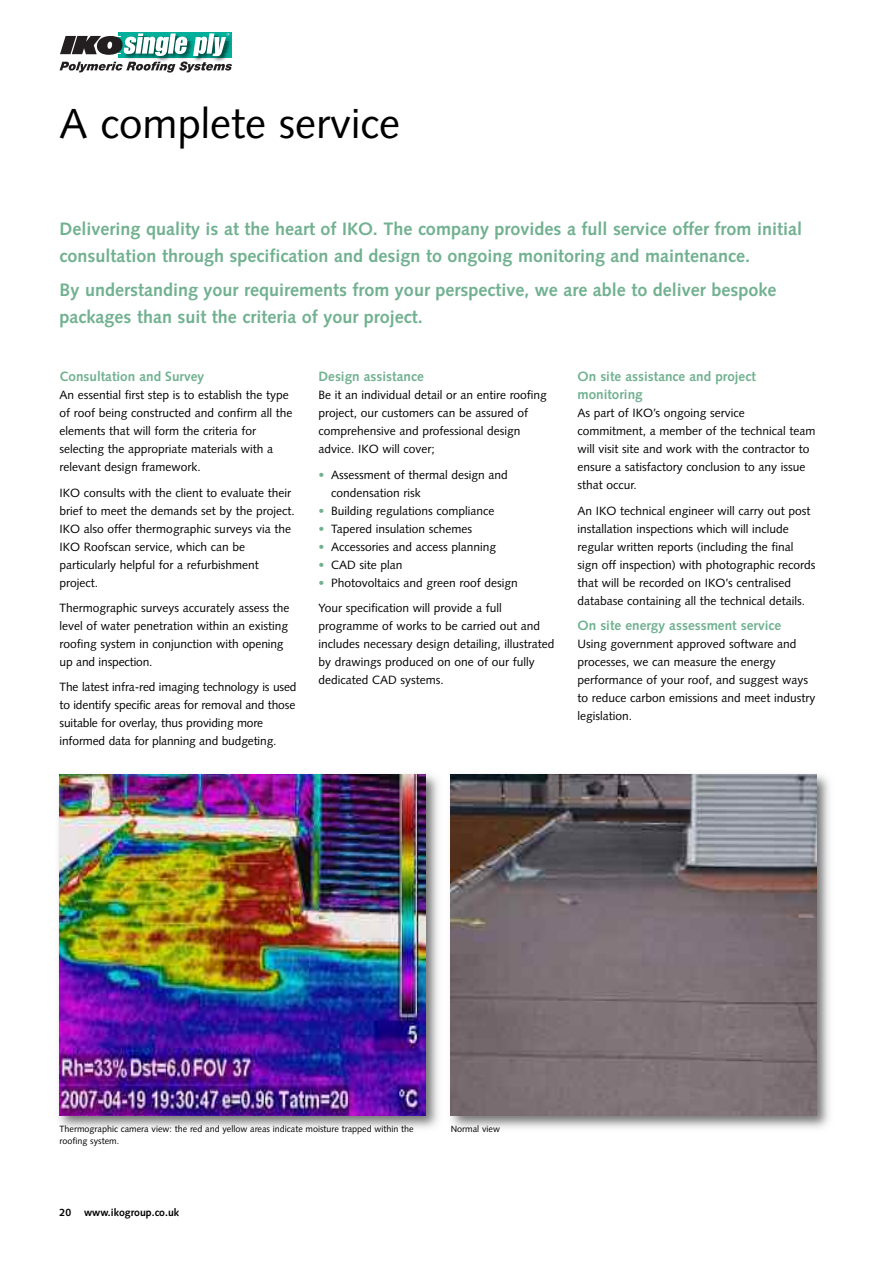
<style>
.page{position:relative;width:893px;height:1263px;background:#fff}
.page>*{position:absolute;margin:0;border:0;box-sizing:border-box;transform-origin:0 0}
.t1{font:42px "Syntax";color:#000}
.t2{font:700 18px/27px "Syntax";color:#71b190}
.t3{font:700 13.5px/18px "Syntax";color:#71b190}
.t4{font:12px/18px "Syntax";color:#000}
.t5{font:700 10.5px "Syntax";color:#000}
.t6{font:9px/12px "Syntax";color:#000}
.s1{color:#71b190}
</style>
<div class="page">
<hr style="left:119px;top:32px;width:113px;height:4px;background:#00b09b">
<svg style="left:60px;top:33px;width:172px;height:40px"></svg>
<img style="left:58px;top:774px;width:772px;height:354px">
<img style="left:60px;top:775px;width:365px;height:340px">
<img style="left:444px;top:774px;width:1px;height:354px">
<img style="left:451px;top:775px;width:365px;height:340px">
<h1 class="t1" style="left:60px;top:106px;width:342px">A complete service</h1>
<h2 class="t2" style="left:60px;top:217px;width:744px">Delivering quality is at the heart of IKO. The company provides a full service offer from initial consultation through specification and design to ongoing monitoring and maintenance.</h2>
<h2 class="t2" style="left:60px;top:278px;width:718px">By understanding your requirements from your perspective, we are able to deliver bespoke packages than suit the criteria of your project.</h2>
<p class="t3" style="left:60px;top:369px;width:146px">Consultation and Survey</p>
<p class="t4" style="left:60px;top:387px;width:234px">An essential first step is to establish the type of roof being constructed and confirm all the elements that will form the criteria for selecting the appropriate materials with a relevant design framework.</p>
<p class="t4" style="left:60px;top:485px;width:237px">IKO consults with the client to evaluate their brief to meet the demands set by the project.<br>IKO also offer thermographic surveys via the IKO Roofscan service, which can be particularly helpful for a refurbishment project.</p>
<p class="t4" style="left:60px;top:600px;width:231px">Thermographic surveys accurately assess the level of water penetration within an existing roofing system in conjunction with opening up and inspection.</p>
<p class="t4" style="left:60px;top:679px;width:239px">The latest infra-red imaging technology is used to identify specific areas for removal and those suitable for overlay, thus providing more informed data for planning and budgeting.</p>
<p class="t3" style="left:318px;top:369px;width:107px">Design assistance</p>
<p class="t4" style="left:318px;top:387px;width:230px">Be it an individual detail or an entire roofing project, our customers can be assured of comprehensive and professional design advice. IKO will cover;</p>
<p class="t4" style="left:331px;top:467px;width:178px;text-indent:-13px"><span class="s1">•</span> Assessment of thermal design and condensation risk</p>
<p class="t4" style="left:318px;top:503px;width:177px"><span class="s1">•</span> Building regulations compliance</p>
<p class="t4" style="left:318px;top:521px;width:155px"><span class="s1">•</span> Tapered insulation schemes</p>
<p class="t4" style="left:318px;top:539px;width:179px"><span class="s1">•</span> Accessories and access planning</p>
<p class="t4" style="left:318px;top:557px;width:86px"><span class="s1">•</span> CAD site plan</p>
<p class="t4" style="left:318px;top:571px;width:201px;line-height:25.2px"><span class="s1">•</span> Photovoltaics and green roof design<br>Your specification will provide a full</p>
<p class="t4" style="left:318px;top:618px;width:237px">programme of works to be carried out and includes necessary design detailing, illustrated by drawings produced on one of our fully dedicated CAD systems.</p>
<p class="t3" style="left:577px;top:369px;width:180px">On site assistance and project monitoring</p>
<p class="t4" style="left:577px;top:405px;width:240px">As part of IKO’s ongoing service commitment, a member of the technical team will visit site and work with the contractor to ensure a satisfactory conclusion to any issue sthat occur.</p>
<p class="t4" style="left:577px;top:503px;width:239px">An IKO technical engineer will carry out post installation inspections which will include regular written reports (including the final sign off inspection) with photographic records that will be recorded on IKO’s centralised database containing all the technical details.</p>
<p class="t3" style="left:577px;top:617px;width:205px">On site energy assessment service</p>
<p class="t4" style="left:577px;top:636px;width:239px">Using government approved software and processes, we can measure the energy performance of your roof, and suggest ways to reduce carbon emissions and meet industry legislation.</p>
<p class="t6" style="left:60px;top:1124px;width:356px">Thermographic camera view: the red and yellow areas indicate moisture trapped within the roofing system.</p>
<p class="t6" style="left:451px;top:1124px;width:51px">Normal view</p>
<p class="t5" style="left:60px;top:1208px;width:121px">20 www.ikogroup.co.uk</p>
</div>
